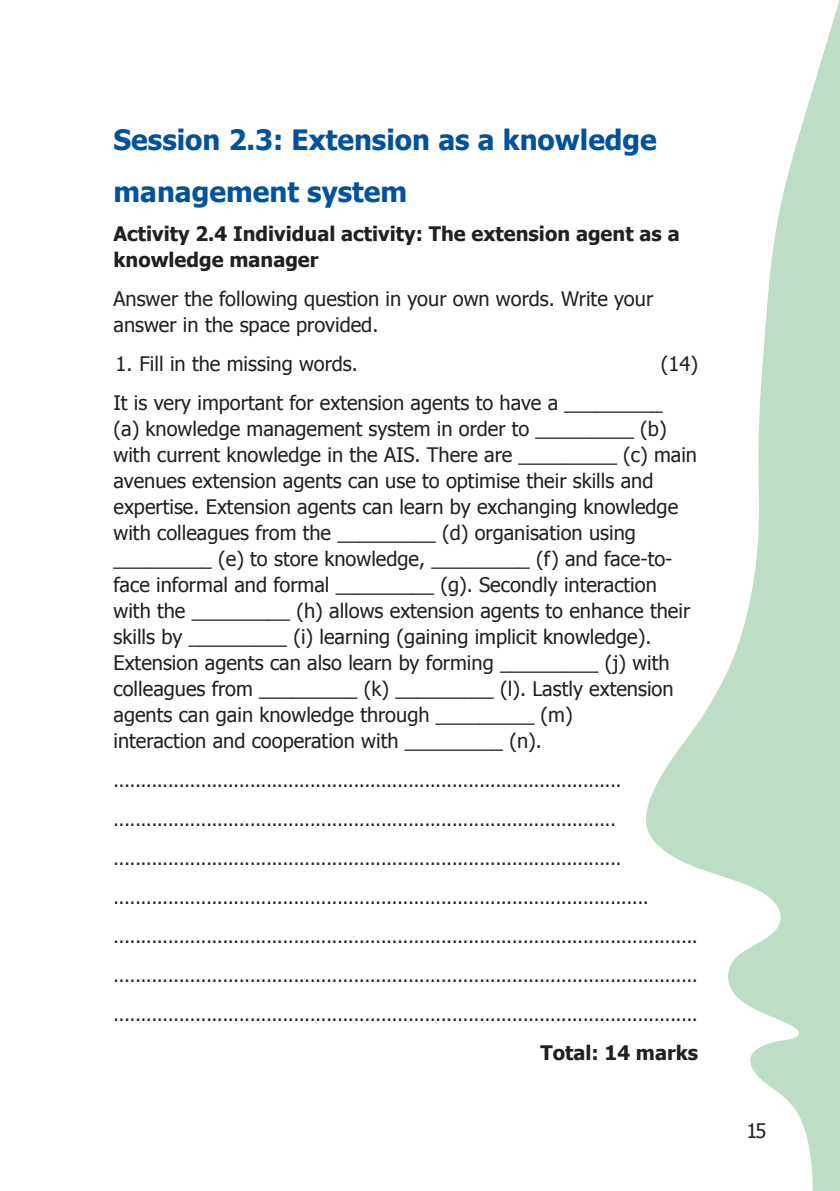
<style>
.page{position:relative;width:840px;height:1191px;background:#fff}
.page>*{position:absolute;margin:0;border:0;box-sizing:border-box;transform-origin:0 0}
.GFRAS_Heading_1__Stu{font:700 28px/52px "Tahoma";color:#01529a}
.GFRAS_body_text{font:20px/26px "Tahoma";color:#231f20}
.GFRAS_body_text-2{font:700 20px/26px "Tahoma";color:#231f20}
.Leader_dots{font:18px/39px "Tahoma";color:#231f20}
</style>
<div class="page">
<svg style="left:646px;top:2px;width:193px;height:1189px"></svg>
<p class="GFRAS_Heading_1__Stu" style="left:113px;top:112px;width:544px">Session 2.3: Extension as a knowledge management system</p>
<p class="GFRAS_body_text-2" style="left:113px;top:220px;width:567px">Activity 2.4 Individual activity: The extension agent as a knowledge manager</p>
<p class="GFRAS_body_text" style="left:113px;top:285px;width:541px">Answer the following question in your own words. Write your answer in the space provided.</p>
<p class="GFRAS_body_text" style="left:115px;top:350px;width:244px">1. Fill in the missing words.</p>
<p class="GFRAS_body_text" style="left:660px;top:350px;width:39px">(14)</p>
<p class="GFRAS_body_text" style="left:113px;top:389px;width:584px">It is very important for extension agents to have a _________<br>(a) knowledge management system in order to _________ (b) with current knowledge in the AIS. There are _________ (c) main avenues extension agents can use to optimise their skills and expertise. Extension agents can learn by exchanging knowledge with colleagues from the _________ (d) organisation using _________ (e) to store knowledge, _________ (f) and face-to&shy;face informal and formal _________ (g). Secondly interaction with the _________ (h) allows extension agents to enhance their skills by _________ (i) learning (gaining implicit knowledge).<br>Extension agents can also learn by forming _________ (j) with colleagues from _________ (k) _________ (l). Lastly extension agents can gain knowledge through _________ (m)<br>interaction and cooperation with _________ (n).</p>
<p class="Leader_dots" style="left:113px;top:760px;width:585px">............................................................................................. ............................................................................................ ............................................................................................. .................................................................................................. ........................................................................................................... ........................................................................................................... ...........................................................................................................</p>
<p class="GFRAS_body_text-2" style="left:540px;top:1039px;width:159px">Total: 14 marks</p>
<p class="GFRAS_body_text" style="left:746px;top:1117px;width:22px">15</p>
</div>
